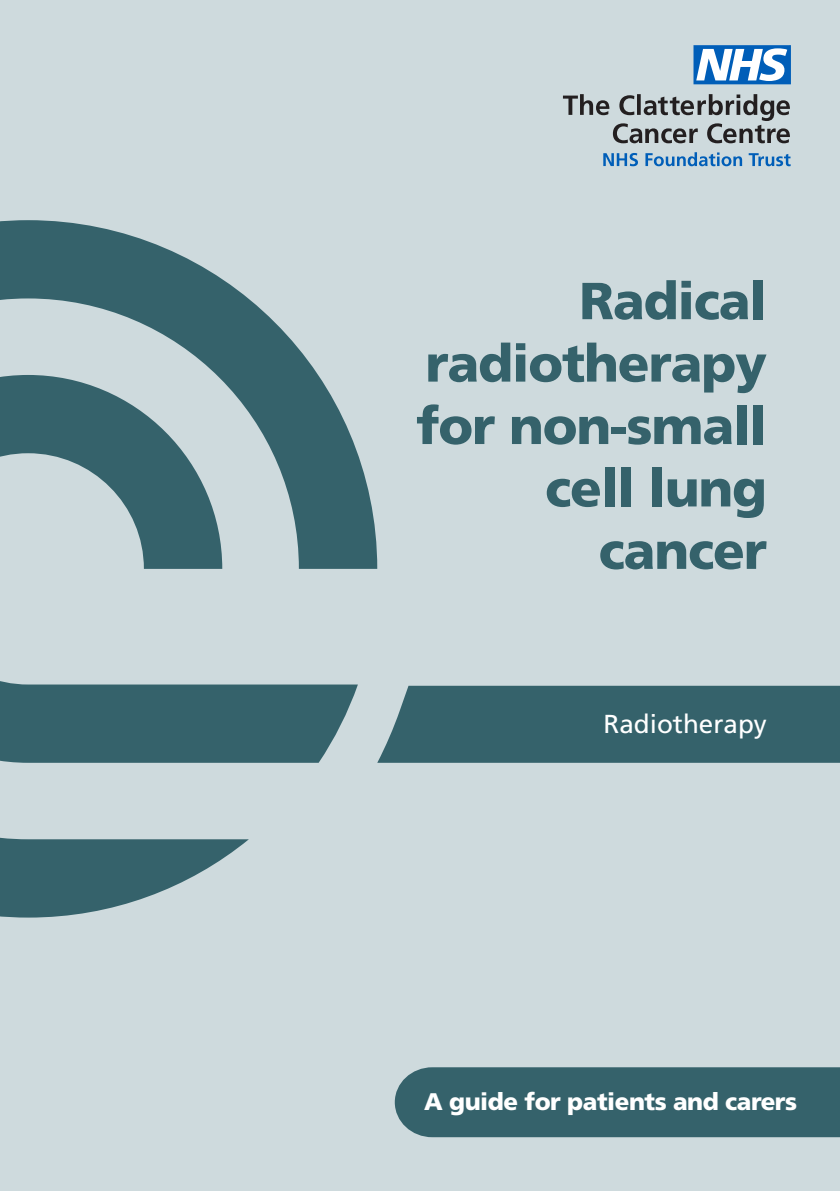
<style>
.page{position:relative;width:840px;height:1191px;background:#fff}
.page>*{position:absolute;margin:0;border:0;box-sizing:border-box;transform-origin:0 0}
.t1{font:900 52px/62.4px "Frutiger";letter-spacing:-.02em;color:#35626b;text-align:right}
.t2{font:26px "Frutiger";color:#fff}
.t3{font:900 24px "Frutiger";letter-spacing:-.02em;color:#fff}
</style>
<div class="page">
<div style="left:0;top:0;width:839px;height:1191px;background:#cedadd"></div>
<svg style="left:0;top:220px;width:377px;height:697px"></svg>
<div style="left:377px;top:686px;width:462px;height:77px;background:#35626b"></div>
<div style="left:394px;top:1067px;width:445px;height:70px;background:#35626b"></div>
<svg style="left:603px;top:152px;width:187px;height:14px"></svg>
<svg style="left:563px;top:94px;width:226px;height:49px"></svg>
<svg style="left:693px;top:45px;width:97px;height:39px;background:#78aad9"></svg>
<p class="t1" style="left:416px;top:269px;width:352px">Radical radiotherapy for non-small cell lung cancer</p>
<p class="t2" style="left:603px;top:708px;width:165px">Radiotherapy</p>
<p class="t3" style="left:424px;top:1086px;width:374px">A guide for patients and carers</p>
</div>
